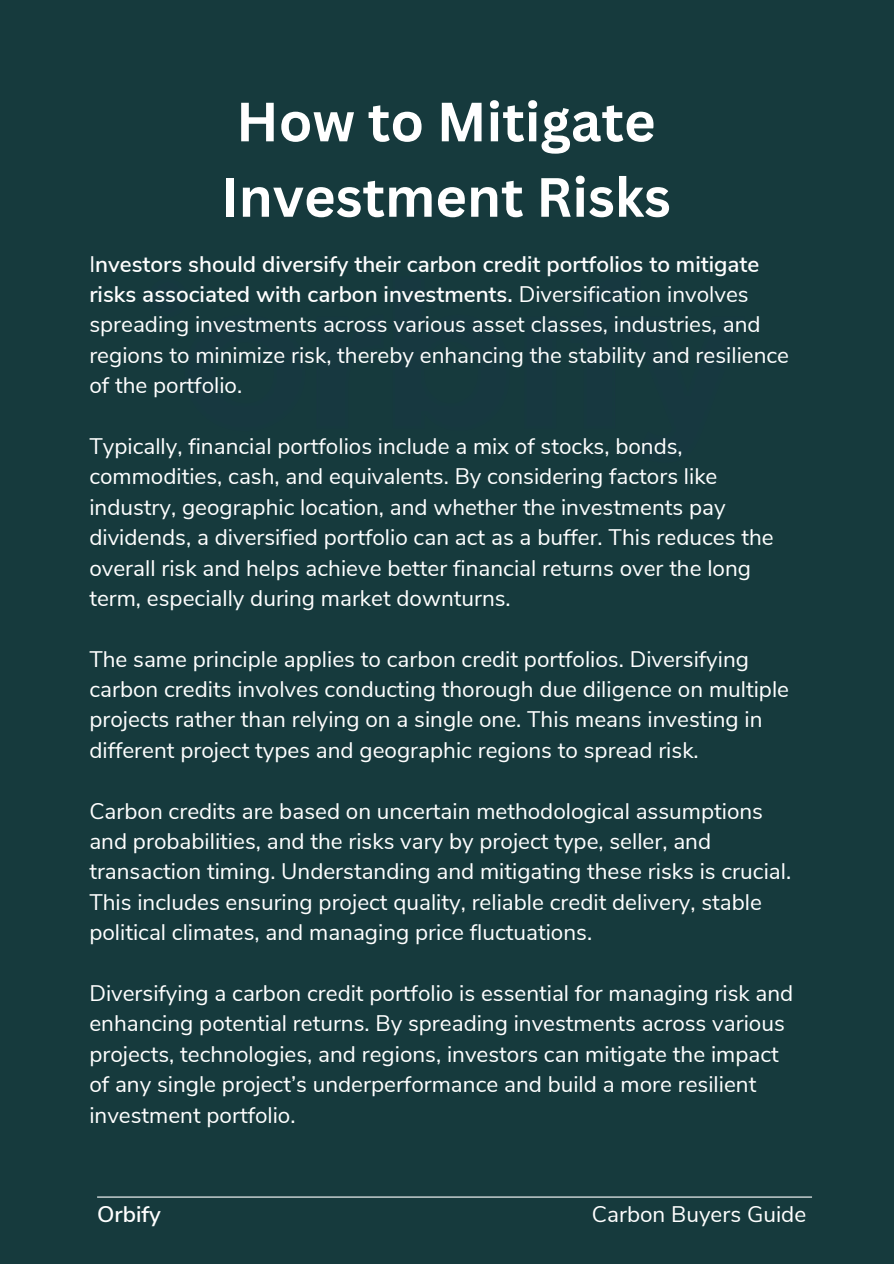
<style>
.page{position:relative;width:894px;height:1264px;background:#fff}
.page>*{position:absolute;margin:0;border:0;box-sizing:border-box;transform-origin:0 0}
.t1{font:700 54px/75.3px "Canva Sans";color:#fff}
.t2{font:22.5px/30.3px "Nunito Sans";color:#fff}
.t3{font:600 22.5px "Nunito Sans";color:#fff}
.s1{font-weight:600}
</style>
<div class="page">
<div style="left:0;top:0;width:893px;height:1263px;background:#163a3d"></div>
<hr style="left:97px;top:1196px;width:714px;height:1px;background:#fff">
<p class="t1" style="left:221px;top:83px;width:451px">How to Mitigate<br>Investment Risks</p>
<h1 class="t2" style="left:89px;top:249px;width:701px">I<span class="s1">nvestors should diversify their carbon credit portfolios to mitigate risks associated with carbon investments.</span> Diversification involves spreading investments across various asset classes, industries, and regions to minimize risk, thereby enhancing the stability and resilience of the portfolio.</h1>
<p class="t2" style="left:89px;top:431px;width:685px">Typically, financial portfolios include a mix of stocks, bonds, commodities, cash, and equivalents. By considering factors like industry, geographic location, and whether the investments pay dividends, a diversified portfolio can act as a buffer. This reduces the overall risk and helps achieve better financial returns over the long term, especially during market downturns.</p>
<p class="t2" style="left:89px;top:644px;width:701px">The same principle applies to carbon credit portfolios. Diversifying carbon credits involves conducting thorough due diligence on multiple projects rather than relying on a single one. This means investing in different project types and geographic regions to spread risk.</p>
<p class="t2" style="left:89px;top:796px;width:703px">Carbon credits are based on uncertain methodological assumptions and probabilities, and the risks vary by project type, seller, and transaction timing. Understanding and mitigating these risks is crucial.<br>This includes ensuring project quality, reliable credit delivery, stable political climates, and managing price fluctuations.</p>
<p class="t2" style="left:89px;top:978px;width:705px">Diversifying a carbon credit portfolio is essential for managing risk and enhancing potential returns. By spreading investments across various projects, technologies, and regions, investors can mitigate the impact of any single project’s underperformance and build a more resilient investment portfolio.</p>
<p class="t3" style="left:97px;top:1199px;width:65px">Orbify</p>
<h2 class="t2" style="left:591px;top:1199px;width:216px">Carbon Buyers Guide</h2>
</div>
